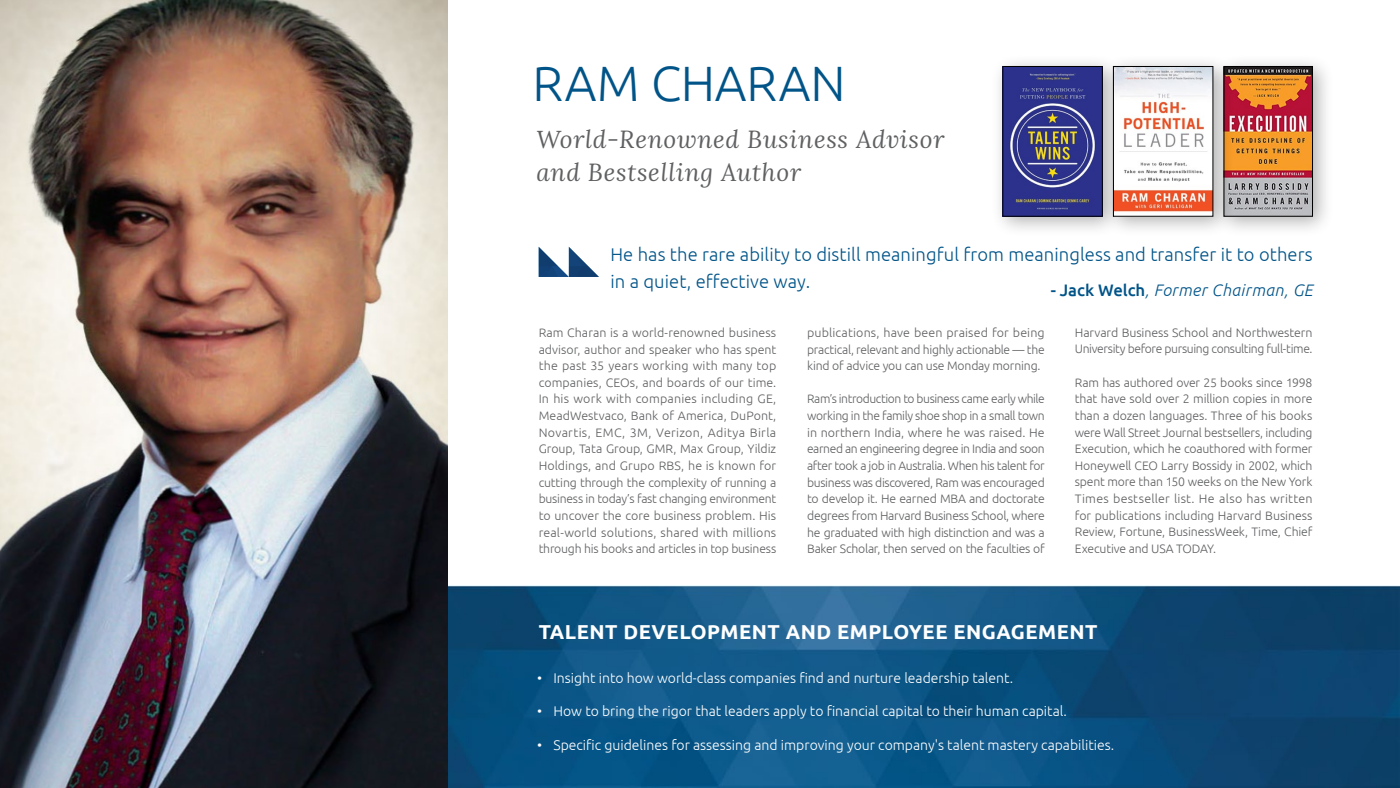
<style>
.page{position:relative;width:1400px;height:788px;background:#fff}
.page>*{position:absolute;margin:0;border:0;box-sizing:border-box;transform-origin:0 0}
.t1{font:300 49.61px "Ubuntu";letter-spacing:-.005em;color:#005488}
.t2{font:italic 24.5px/33.2px "Lora";letter-spacing:.03em;color:#5f6062}
.t3{font:700 20.12px "Ubuntu";letter-spacing:.025em;color:#fff}
.t4{font:300 18.38px/27.1px "Ubuntu";letter-spacing:.005em;color:#005488}
.t5{font:italic 300 16.62px "Ubuntu";letter-spacing:.025em;color:#005488}
.t6{font:300 14px "Ubuntu";color:#fff}
.t7{font:300 12.25px/16.6px "Ubuntu";letter-spacing:-.015em;color:#5f6062;text-align:justify}
.s1{font-weight:500;font-style:normal}
</style>
<div class="page">
<svg style="left:539px;top:247px;width:60px;height:30px"></svg>
<img style="left:447px;top:585px;width:953px;height:203px">
<div style="left:1212px;top:54px;width:122px;height:184px;background:#000;opacity:.31"></div>
<img style="left:1235px;top:68px;width:76px;height:146px">
<div style="left:1224px;top:66px;width:89px;height:150px;border:1px solid #000"></div>
<div style="left:991px;top:54px;width:133px;height:184px;background:#000;opacity:.31"></div>
<img style="left:1005px;top:68px;width:95px;height:146px">
<div style="left:1101px;top:54px;width:134px;height:184px;background:#000;opacity:.31"></div>
<img style="left:1115px;top:68px;width:96px;height:146px">
<div style="left:1113px;top:66px;width:100px;height:150px;border:1px solid #000"></div>
<img style="left:0;top:0;width:447px;height:788px">
<h1 class="t1" style="left:533px;top:54px;width:315px">RAM CHARAN</h1>
<h2 class="t2" style="left:536px;top:122px;width:410px">World-Renowned Business Advisor and Bestselling Author</h2>
<h3 class="t4" style="left:610px;top:240px;width:704px">He has the rare ability to distill meaningful from meaningless and transfer it to others in a quiet, effective way.</h3>
<h3 class="t5" style="left:1051px;top:279px;width:263px"><span class="s1">- Jack Welch</span>, Former Chairman, GE</h3>
<p class="t7" style="left:539px;top:324px;width:239px">Ram Charan is a world-renowned business advisor, author and speaker who has spent the past 35 years working with many top companies, CEOs, and boards of our time.<br>In his work with companies including GE, MeadWestvaco, Bank of America, DuPont, Novartis, EMC, 3M, Verizon, Aditya Birla Group, Tata Group, GMR, Max Group, Yildiz Holdings, and Grupo RBS, he is known for cutting through the complexity of running a business in today’s fast changing environment to uncover the core business problem. His real-world solutions, shared with millions through his books and articles in top business</p>
<p class="t7" style="left:807px;top:324px;width:239px">publications, have been praised for being practical, relevant and highly actionable — the kind of advice you can use Monday morning.</p>
<p class="t7" style="left:807px;top:390px;width:239px">Ram’s introduction to business came early while working in the family shoe shop in a small town in northern India, where he was raised. He earned an engineering degree in India and soon after took a job in Australia. When his talent for business was discovered, Ram was encouraged to develop it. He earned MBA and doctorate degrees from Harvard Business School, where he graduated with high distinction and was a Baker Scholar, then served on the faculties of</p>
<p class="t7" style="left:1075px;top:324px;width:239px">Harvard Business School and Northwestern<br>University before pursuing consulting full-time.</p>
<p class="t7" style="left:1075px;top:373px;width:239px">Ram has authored over 25 books since 1998 that have sold over 2 million copies in more than a dozen languages. Three of his books were Wall Street Journal bestsellers, including Execution, which he coauthored with former Honeywell CEO Larry Bossidy in 2002, which spent more than 150 weeks on the New York Times bestseller list. He also has written for publications including Harvard Business Review, Fortune, BusinessWeek, Time, Chief Executive and USA TODAY.</p>
<h3 class="t3" style="left:539px;top:619px;width:560px">TALENT DEVELOPMENT AND EMPLOYEE ENGAGEMENT</h3>
<p class="t6" style="left:537px;top:669px;width:7px">•</p>
<p class="t6" style="left:537px;top:702px;width:7px">•</p>
<p class="t6" style="left:537px;top:736px;width:7px">•</p>
<p class="t6" style="left:553px;top:669px;width:461px">Insight into how world-class companies find and nurture leadership talent.</p>
<p class="t6" style="left:553px;top:702px;width:515px">How to bring the rigor that leaders apply to financial capital to their human capital.</p>
<p class="t6" style="left:553px;top:736px;width:562px">Specific guidelines for assessing and improving your company's talent mastery capabilities.</p>
</div>
